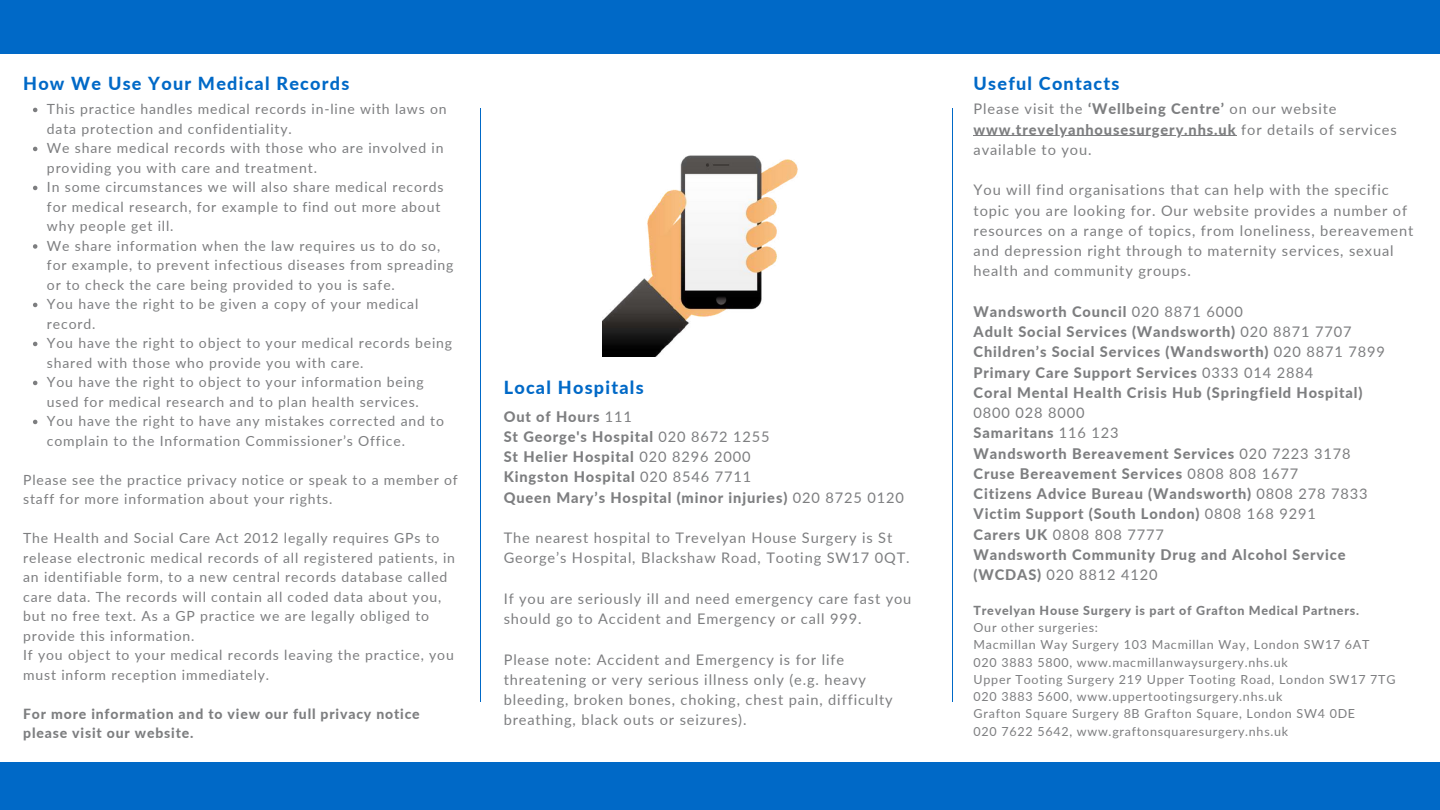
<style>
.page{position:relative;width:1440px;height:810px;background:#fff}
.page>*{position:absolute;margin:0;border:0;box-sizing:border-box;transform-origin:0 0}
.t1{font:800 18px "Lato";letter-spacing:.07em;color:#0069c7}
.t2{font:14.6px/20.2px "Lato";letter-spacing:.06em;color:#7d7e80}
.t3{font:800 14.6px/20.2px "Lato";letter-spacing:.06em;color:#7d7e80}
.t4{font:14px/19.5px "Lato";letter-spacing:.06em;color:#7d7e80}
.t5{font:800 14px/19.5px "Lato";letter-spacing:.06em;color:#7d7e80}
.t6{font:12.5px/17.2px "Lato";letter-spacing:.06em;color:#7d7e80}
.t7{font:800 12.5px "Lato";letter-spacing:.06em;color:#7d7e80}
.s1{font-weight:400}
.s2{font-weight:800}
</style>
<div class="page">
<hr style="left:480px;top:108px;width:1px;height:594px;background:#0069c7">
<div style="left:0;top:0;width:1440px;height:53px;background:#0069c7"></div>
<div style="left:0;top:762px;width:1440px;height:48px;background:#0069c7"></div>
<hr style="left:953px;top:108px;width:1px;height:594px;background:#0069c7">
<img style="left:602px;top:155px;width:196px;height:202px">
<svg style="left:33px;top:108px;width:4px;height:4px"></svg>
<svg style="left:33px;top:147px;width:4px;height:4px"></svg>
<svg style="left:33px;top:186px;width:4px;height:4px"></svg>
<svg style="left:33px;top:244px;width:4px;height:5px"></svg>
<svg style="left:33px;top:303px;width:4px;height:4px"></svg>
<svg style="left:33px;top:342px;width:4px;height:4px"></svg>
<svg style="left:33px;top:381px;width:4px;height:4px"></svg>
<svg style="left:33px;top:420px;width:4px;height:4px"></svg>
<hr style="left:974px;top:135px;width:263px;height:1px;background:#7d7e80">
<p class="t1" style="left:23px;top:72px;width:328px">How We Use Your Medical Records</p>
<p class="t4" style="left:47px;top:99px;width:408px">This practice handles medical records in-line with laws on data protection and confidentiality.<br>We share medical records with those who are involved in providing you with care and treatment.<br>In some circumstances we will also share medical records for medical research, for example to find out more about why people get ill.<br>We share information when the law requires us to do so, for example, to prevent infectious diseases from spreading or to check the care being provided to you is safe.<br>You have the right to be given a copy of your medical record.<br>You have the right to object to your medical records being shared with those who provide you with care.<br>You have the right to object to your information being used for medical research and to plan health services.<br>You have the right to have any mistakes corrected and to complain to the Information Commissioner’s Office.</p>
<p class="t4" style="left:23px;top:470px;width:436px">Please see the practice privacy notice or speak to a member of staff for more information about your rights.</p>
<p class="t4" style="left:23px;top:528px;width:433px">The Health and Social Care Act 2012 legally requires GPs to release electronic medical records of all registered patients, in an identifiable form, to a new central records database called care data. The records will contain all coded data about you, but no free text. As a GP practice we are legally obliged to provide this information.<br>If you object to your medical records leaving the practice, you must inform reception immediately.</p>
<p class="t5" style="left:23px;top:704px;width:398px">For more information and to view our full privacy notice please visit our website.</p>
<p class="t1" style="left:504px;top:376px;width:141px">Local Hospitals</p>
<p class="t3" style="left:504px;top:406px;width:402px">Out of Hours <span class="s1">111<br></span>St George's Hospital <span class="s1">020 8672 1255<br></span>St Helier Hospital <span class="s1">020 8296 2000<br></span>Kingston Hospital <span class="s1">020 8546 7711<br></span>Queen Mary’s Hospital (minor injuries) <span class="s1">020 8725 0120</span></p>
<p class="t2" style="left:504px;top:527px;width:407px">The nearest hospital to Trevelyan House Surgery is St<br>George’s Hospital, Blackshaw Road, Tooting SW17 0QT.</p>
<p class="t2" style="left:504px;top:588px;width:409px">If you are seriously ill and need emergency care fast you should go to Accident and Emergency or call 999.</p>
<p class="t2" style="left:504px;top:649px;width:391px">Please note: Accident and Emergency is for life threatening or very serious illness only (e.g. heavy bleeding, broken bones, choking, chest pain, difficulty breathing, black outs or seizures).</p>
<p class="t1" style="left:974px;top:72px;width:147px">Useful Contacts</p>
<p class="t2" style="left:974px;top:99px;width:425px">Please visit the <span class="s2">‘Wellbeing Centre’</span> on our website <span class="s2">www.trevelyanhousesurgery.nhs.uk</span> for details of services available to you.</p>
<p class="t2" style="left:974px;top:180px;width:441px">You will find organisations that can help with the specific topic you are looking for. Our website provides a number of resources on a range of topics, from loneliness, bereavement and depression right through to maternity services, sexual health and community groups.</p>
<p class="t3" style="left:974px;top:301px;width:413px">Wandsworth Council <span class="s1">020 8871 6000<br></span>Adult Social Services (Wandsworth) <span class="s1">020 8871 7707<br></span>Children’s Social Services (Wandsworth) <span class="s1">020 8871 7899<br></span>Primary Care Support Services <span class="s1">0333 014 2884<br></span>Coral Mental Health Crisis Hub (Springfield Hospital)</p>
<p class="t3" style="left:974px;top:402px;width:396px"><span class="s1">0800 028 8000<br></span>Samaritans <span class="s1">116 123<br></span>Wandsworth Bereavement Services <span class="s1">020 7223 3178<br></span>Cruse Bereavement Services <span class="s1">0808 808 1677<br></span>Citizens Advice Bureau (Wandsworth) <span class="s1">0808 278 7833<br></span>Victim Support (South London) <span class="s1">0808 168 9291<br></span>Carers UK <span class="s1">0808 808 7777<br></span>Wandsworth Community Drug and Alcohol Service (WCDAS) <span class="s1">020 8812 4120</span></p>
<p class="t7" style="left:974px;top:603px;width:387px">Trevelyan House Surgery is part of Grafton Medical Partners.</p>
<p class="t6" style="left:974px;top:619px;width:423px">Our other surgeries:<br>Macmillan Way Surgery 103 Macmillan Way, London SW17 6AT 020 3883 5800, www.macmillanwaysurgery.nhs.uk<br>Upper Tooting Surgery 219 Upper Tooting Road, London SW17 7TG 020 3883 5600, www.uppertootingsurgery.nhs.uk<br>Grafton Square Surgery 8B Grafton Square, London SW4 0DE<br>020 7622 5642, www.graftonsquaresurgery.nhs.uk</p>
</div>
